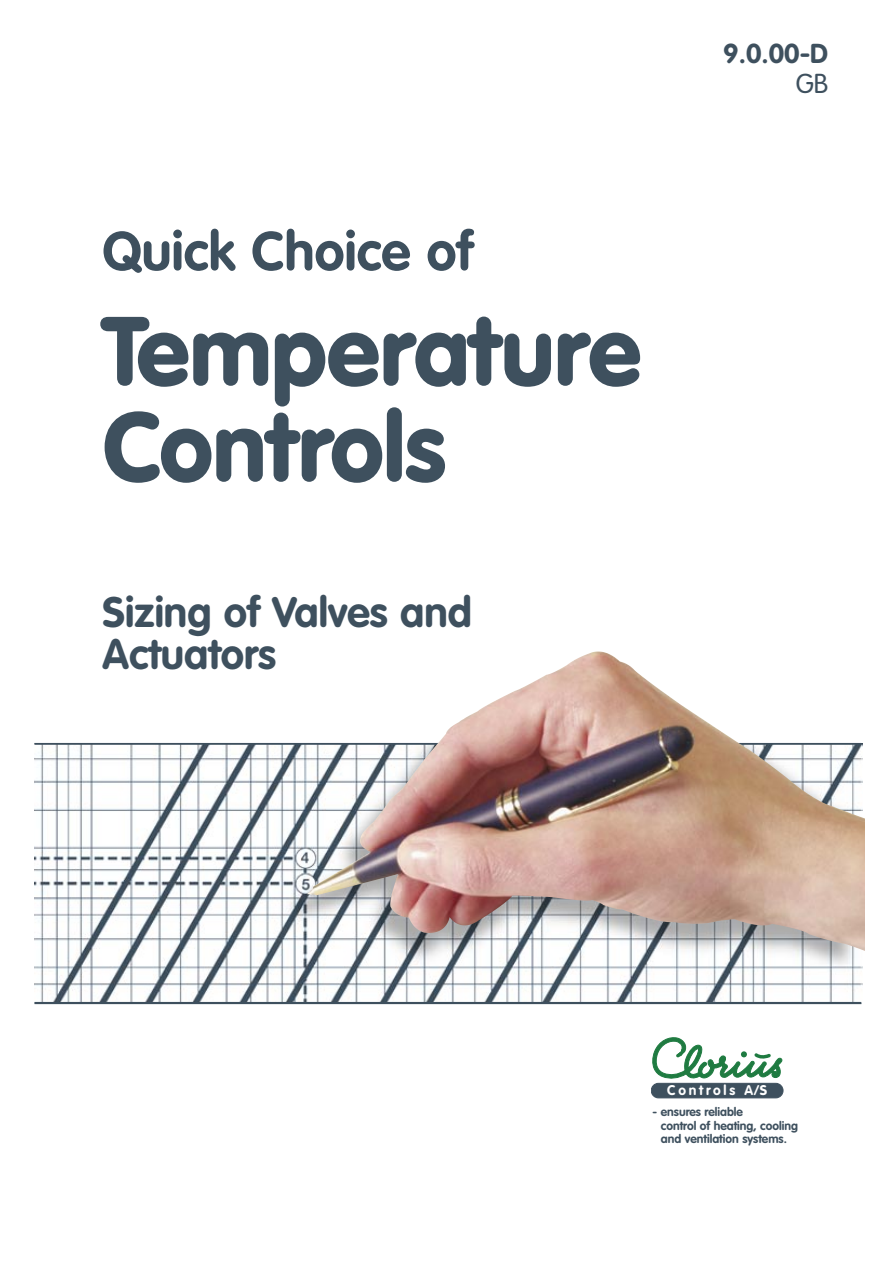
<style>
.page{position:relative;width:893px;height:1263px;background:#fff}
.page>*{position:absolute;margin:0;border:0;box-sizing:border-box;transform-origin:0 0}
.t1{font:900 96px/96px "VAG Rounded";color:#3e505e}
.t2{font:700 54px "VAG Rounded";color:#3e505e}
.t3{font:700 42px/42px "VAG Rounded";color:#3e505e}
.t4{font:700 27px "VAG Rounded";color:#3e505e}
.t5{font:300 27px "VAG Rounded";color:#3e505e}
.t6{font:700 13.8px "VAG Rounded";letter-spacing:.2em;color:#fff}
.t7{font:700 12px/13.5px "VAG Rounded";color:#3e505e}
</style>
<div class="page">
<img style="left:35px;top:744px;width:827px;height:259px">
<svg style="left:652px;top:1037px;width:130px;height:42px"></svg>
<div style="left:651px;top:1083px;width:132px;height:15px;background:#3e505e;border-radius:7px"></div>
<div style="left:651px;top:1083px;width:132px;height:15px;border:1px solid #3e505e;border-radius:7px"></div>
<hr style="left:35px;top:743px;width:826px;height:1px;background:#3e505e">
<hr style="left:35px;top:1002px;width:826px;height:2px;background:#3e505e">
<img style="left:307px;top:651px;width:557px;height:282px">
<h2 class="t2" style="left:103px;top:220px;width:371px">Quick Choice of</h2>
<h1 class="t1" style="left:103px;top:306px;width:540px">Temperature<br>Controls</h1>
<h3 class="t3" style="left:103px;top:593px;width:371px">Sizing of Valves and<br>Actuators</h3>
<h3 class="t4" style="left:723px;top:37px;width:106px">9.0.00-D</h3>
<h3 class="t5" style="left:796px;top:68px;width:34px">GB</h3>
<p class="t6" style="left:667px;top:1082px;width:101px">Controls A/S</p>
<p class="t7" style="left:661px;top:1106px;width:139px;text-indent:-8px">- ensures reliable<br>control of heating, cooling and ventilation systems.</p>
</div>
